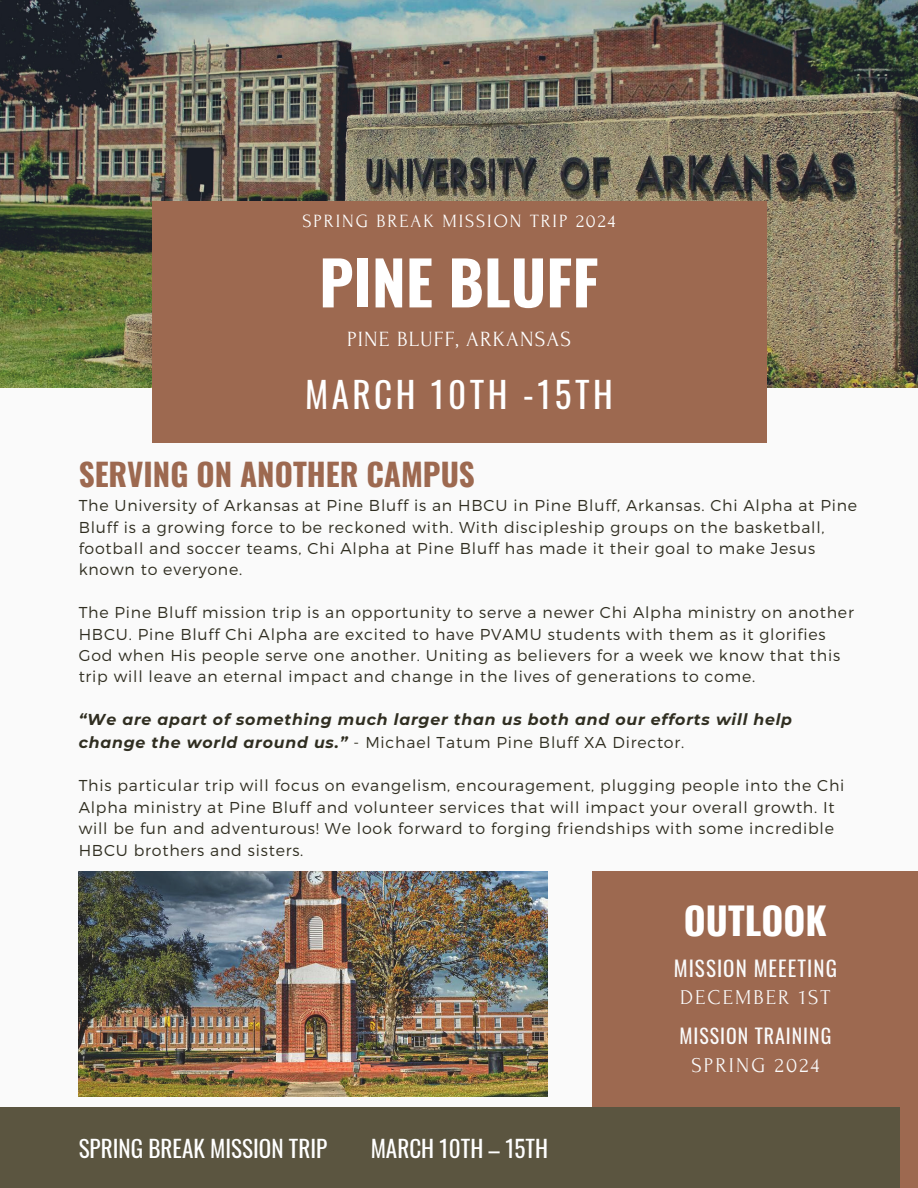
<style>
.page{position:relative;width:918px;height:1188px;background:#fafafa}
.page>*{position:absolute;margin:0;border:0;box-sizing:border-box;transform-origin:0 0}
.t1{font:700 60.45px "Oswald";color:#fff}
.t2{font:700 37.5px "Oswald";color:#fff}
.t3{font:35.1px "Oswald";letter-spacing:.1em;color:#fff}
.t4{font:700 31.2px "Oswald";color:#9d6950}
.t5{font:23.25px "Oswald";color:#fff}
.t6{font:21.6px "Forum";letter-spacing:.05em;color:#fff}
.t7{font:21px "Forum";letter-spacing:.1em;color:#fafafa}
.t8{font:21px "Oswald";letter-spacing:.05em;color:#fafafa}
.t9{font:19.8px "Oswald";letter-spacing:.05em;color:#fafafa}
.t10{font:18.75px "Forum";letter-spacing:.1em;color:#fff}
.t11{font:300 15.75px/21.3px "Montserrat";letter-spacing:.05em;color:#302e21}
.t12{font:italic 700 15.75px/22.5px "Montserrat";letter-spacing:.05em;color:#302e21}
.s1{font-weight:300;font-style:normal}
</style>
<div class="page">
<div style="left:593px;top:871px;width:325px;height:317px;background:#9d6950"></div>
<img style="left:0;top:0;width:918px;height:388px">
<div style="left:152px;top:201px;width:614px;height:242px;background:#9d6950"></div>
<div style="left:0;top:1107px;width:900px;height:81px;background:#5b5540"></div>
<img style="left:79px;top:871px;width:469px;height:225px">
<p class="t10" style="left:302px;top:211px;width:315px">SPRING BREAK MISSION TRIP 2024</p>
<p class="t1" style="left:319px;top:235px;width:281px">PINE BLUFF</p>
<p class="t6" style="left:347px;top:328px;width:225px">PINE BLUFF, ARKANSAS</p>
<p class="t3" style="left:305px;top:367px;width:309px">MARCH 10TH -15TH</p>
<p class="t4" style="left:79px;top:450px;width:398px">SERVING ON ANOTHER CAMPUS</p>
<p class="t11" style="left:79px;top:494px;width:780px">The University of Arkansas at Pine Bluff is an HBCU in Pine Bluff, Arkansas. Chi Alpha at Pine Bluff is a growing force to be reckoned with. With discipleship groups on the basketball, football and soccer teams, Chi Alpha at Pine Bluff has made it their goal to make Jesus known to everyone.</p>
<p class="t11" style="left:79px;top:601px;width:777px">The Pine Bluff mission trip is an opportunity to serve a newer Chi Alpha ministry on another HBCU. Pine Bluff Chi Alpha are excited to have PVAMU students with them as it glorifies God when His people serve one another. Uniting as believers for a week we know that this trip will leave an eternal impact and change in the lives of generations to come.</p>
<p class="t12" style="left:79px;top:708px;width:715px">“We are apart of something much larger than us both and our efforts will help change the world around us.” <span class="s1">- Michael Tatum Pine Bluff XA Director.</span></p>
<p class="t11" style="left:79px;top:774px;width:767px">This particular trip will focus on evangelism, encouragement, plugging people into the Chi Alpha ministry at Pine Bluff and volunteer services that will impact your overall growth. It will be fun and adventurous! We look forward to forging friendships with some incredible HBCU brothers and sisters.</p>
<p class="t2" style="left:684px;top:891px;width:144px">OUTLOOK</p>
<p class="t8" style="left:674px;top:952px;width:165px">MISSION MEEETING</p>
<p class="t7" style="left:680px;top:986px;width:152px">DECEMBER 1ST</p>
<p class="t5" style="left:79px;top:1130px;width:250px">SPRING BREAK MISSION TRIP</p>
<p class="t5" style="left:371px;top:1130px;width:179px">MARCH 10TH – 15TH</p>
<p class="t9" style="left:679px;top:1021px;width:153px">MISSION TRAINING</p>
<p class="t7" style="left:691px;top:1054px;width:129px">SPRING 2024</p>
</div>
